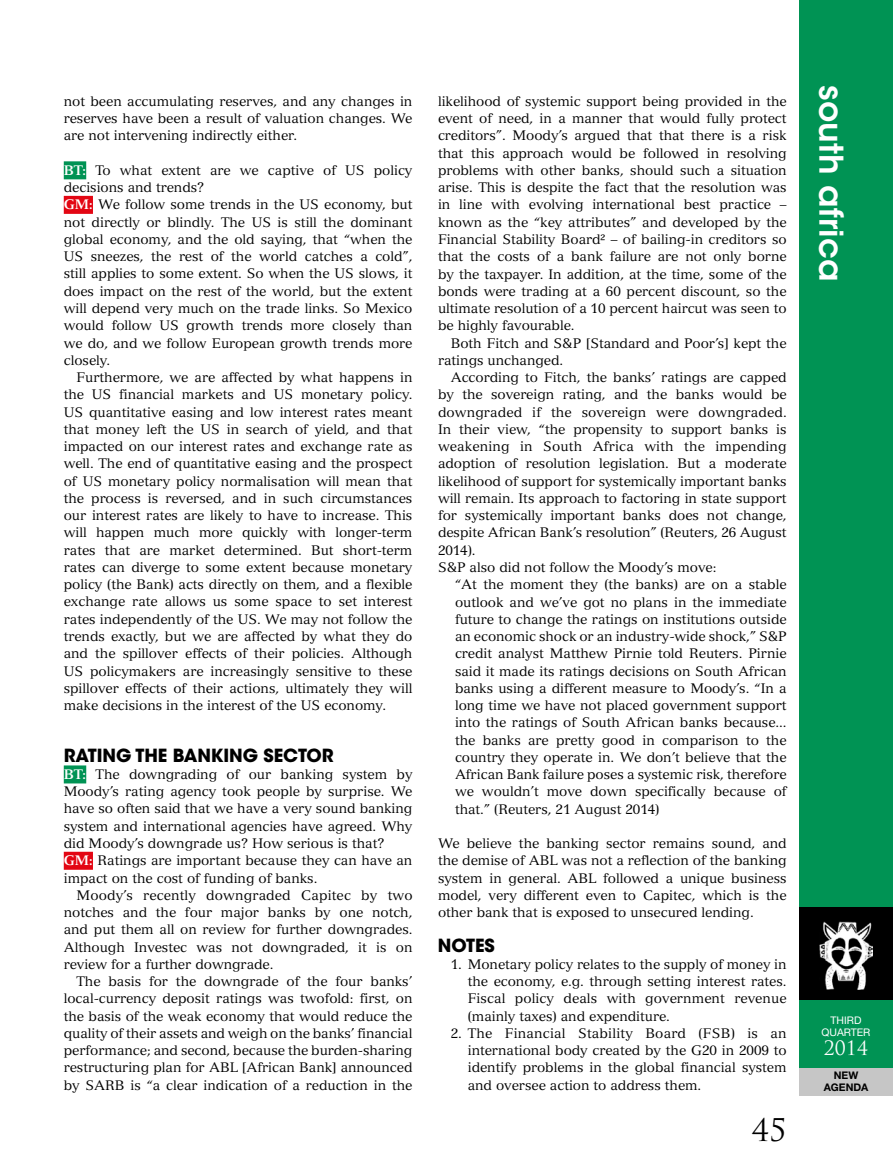
<style>
.page{position:relative;width:893px;height:1170px;background:#fff}
.page>*{position:absolute;margin:0;border:0;box-sizing:border-box;transform-origin:0 0}
.t1{font:600 32.55px "ITC Avant Garde Std";color:#fff}
.t2{font:30.45px "Trajan Pro";color:#000}
.t3{font:19.35px "Trajan Pro";color:#fff}
.t4{font:700 18px "ITC Avant Garde Std";letter-spacing:-.005em;color:#000}
.t5{font:13.5px/17.2px "Versailles LT Std";letter-spacing:-.005em;color:#000;text-align:justify}
.t6{font:10.5px/12.6px "Helvetica Neue LT Std";color:#fff;text-align:center}
.t7{font:700 10.5px/12.6px "Helvetica Neue LT Std";color:#000;text-align:center}
.s1{font-weight:700;color:#fff}
</style>
<div class="page">
<div style="left:799px;top:0;width:94px;height:1089px;background:#009354"></div>
<div style="left:799px;top:1067px;width:94px;height:28px;background:#c6c6c6"></div>
<div style="left:799px;top:907px;width:94px;height:92px;background:#000"></div>
<img style="left:820px;top:921px;width:52px;height:67px">
<div style="left:64px;top:161px;width:22px;height:18px;background:#009354"></div>
<div style="left:64px;top:196px;width:29px;height:18px;background:#e30613"></div>
<div style="left:64px;top:765px;width:22px;height:18px;background:#009354"></div>
<div style="left:64px;top:851px;width:29px;height:18px;background:#e30613"></div>
<p class="t5" style="left:64px;top:92px;width:350px">not been accumulating reserves, and any changes in reserves have been a result of valuation changes. We are not intervening indirectly either.</p>
<p class="t5" style="left:64px;top:161px;width:350px;text-align:left"><span class="s1">BT:</span> To what extent are we captive of US policy decisions and trends?<br><span class="s1">GM:</span> We follow some trends in the US economy, but not directly or blindly. The US is still the dominant global economy, and the old saying, that “when the US sneezes, the rest of the world catches a cold”, still applies to some extent. So when the US slows, it does impact on the rest of the world, but the extent will depend very much on the trade links. So Mexico would follow US growth trends more closely than we do, and we follow European growth trends more closely.</p>
<p class="t5" style="left:64px;top:368px;width:350px;text-indent:13px">Furthermore, we are affected by what happens in the US financial markets and US monetary policy.<br>US quantitative easing and low interest rates meant that money left the US in search of yield, and that impacted on our interest rates and exchange rate as well. The end of quantitative easing and the prospect of US monetary policy normalisation will mean that the process is reversed, and in such circumstances our interest rates are likely to have to increase. This will happen much more quickly with longer-term rates that are market determined. But short-term rates can diverge to some extent because monetary policy (the Bank) acts directly on them, and a flexible exchange rate allows us some space to set interest rates independently of the US. We may not follow the trends exactly, but we are affected by what they do and the spillover effects of their policies. Although US policymakers are increasingly sensitive to these spillover effects of their actions, ultimately they will make decisions in the interest of the US economy.</p>
<h3 class="t4" style="left:64px;top:743px;width:271px">RATING THE BANKING SECTOR</h3>
<p class="t5" style="left:64px;top:765px;width:350px;text-align:left"><span class="s1">BT:</span> The downgrading of our banking system by Moody’s rating agency took people by surprise. We have so often said that we have a very sound banking system and international agencies have agreed. Why did Moody’s downgrade us? How serious is that?<br><span class="s1">GM:</span> Ratings are important because they can have an impact on the cost of funding of banks.</p>
<p class="t5" style="left:64px;top:886px;width:350px;text-indent:13px">Moody’s recently downgraded Capitec by two notches and the four major banks by one notch, and put them all on review for further downgrades.<br>Although Investec was not downgraded, it is on review for a further downgrade.</p>
<p class="t5" style="left:64px;top:972px;width:350px;text-indent:13px">The basis for the downgrade of the four banks’ local-currency deposit ratings was twofold: first, on the basis of the weak economy that would reduce the quality of their assets and weigh on the banks’ financial performance; and second, because the burden-sharing restructuring plan for ABL [African Bank] announced by SARB is “a clear indication of a reduction in the</p>
<p class="t5" style="left:438px;top:92px;width:350px">likelihood of systemic support being provided in the event of need, in a manner that would fully protect creditors”. Moody’s argued that that there is a risk that this approach would be followed in resolving problems with other banks, should such a situation arise. This is despite the fact that the resolution was in line with evolving international best practice – known as the “key attributes” and developed by the Financial Stability Board² – of bailing-in creditors so that the costs of a bank failure are not only borne by the taxpayer. In addition, at the time, some of the bonds were trading at a 60 percent discount, so the ultimate resolution of a 10 percent haircut was seen to be highly favourable.</p>
<p class="t5" style="left:438px;top:334px;width:350px;text-indent:13px">Both Fitch and S&amp;P [Standard and Poor’s] kept the ratings unchanged.</p>
<p class="t5" style="left:438px;top:369px;width:350px;text-align:left;text-indent:13px">According to Fitch, the banks’ ratings are capped by the sovereign rating, and the banks would be downgraded if the sovereign were downgraded.<br>In their view, “the propensity to support banks is weakening in South Africa with the impending adoption of resolution legislation. But a moderate likelihood of support for systemically important banks will remain. Its approach to factoring in state support for systemically important banks does not change, despite African Bank’s resolution” (Reuters, 26 August 2014).<br>S&amp;P also did not follow the Moody’s move:</p>
<p class="t5" style="left:455px;top:576px;width:333px">“At the moment they (the banks) are on a stable outlook and we’ve got no plans in the immediate future to change the ratings on institutions outside an economic shock or an industry-wide shock,” S&amp;P credit analyst Matthew Pirnie told Reuters. Pirnie said it made its ratings decisions on South African banks using a different measure to Moody’s. “In a long time we have not placed government support into the ratings of South African banks because... the banks are pretty good in comparison to the country they operate in. We don’t believe that the African Bank failure poses a systemic risk, therefore we wouldn’t move down specifically because of that.” (Reuters, 21 August 2014)</p>
<p class="t5" style="left:438px;top:834px;width:350px">We believe the banking sector remains sound, and the demise of ABL was not a reflection of the banking system in general. ABL followed a unique business model, very different even to Capitec, which is the other bank that is exposed to unsecured lending.</p>
<h3 class="t4" style="left:438px;top:933px;width:58px">NOTES</h3>
<p class="t5" style="left:468px;top:955px;width:320px;text-indent:-17px">1. Monetary policy relates to the supply of money in the economy, e.g. through setting interest rates.<br>Fiscal policy deals with government revenue (mainly taxes) and expenditure.</p>
<p class="t5" style="left:468px;top:1024px;width:320px;text-indent:-17px">2. The Financial Stability Board (FSB) is an international body created by the G20 in 2009 to identify problems in the global financial system and oversee action to address them.</p>
<h2 class="t2" style="left:752px;top:1110px;width:36px">45</h2>
<h1 class="t1" style="left:852px;top:85px;width:197px;rotate:90deg">south africa</h1>
<p class="t6" style="left:821px;top:1013px;width:51px">THIRD<br>QUARTER</p>
<h3 class="t3" style="left:824px;top:1035px;width:46px">2014</h3>
<p class="t7" style="left:824px;top:1068px;width:46px">NEW<br>AGENDA</p>
</div>
